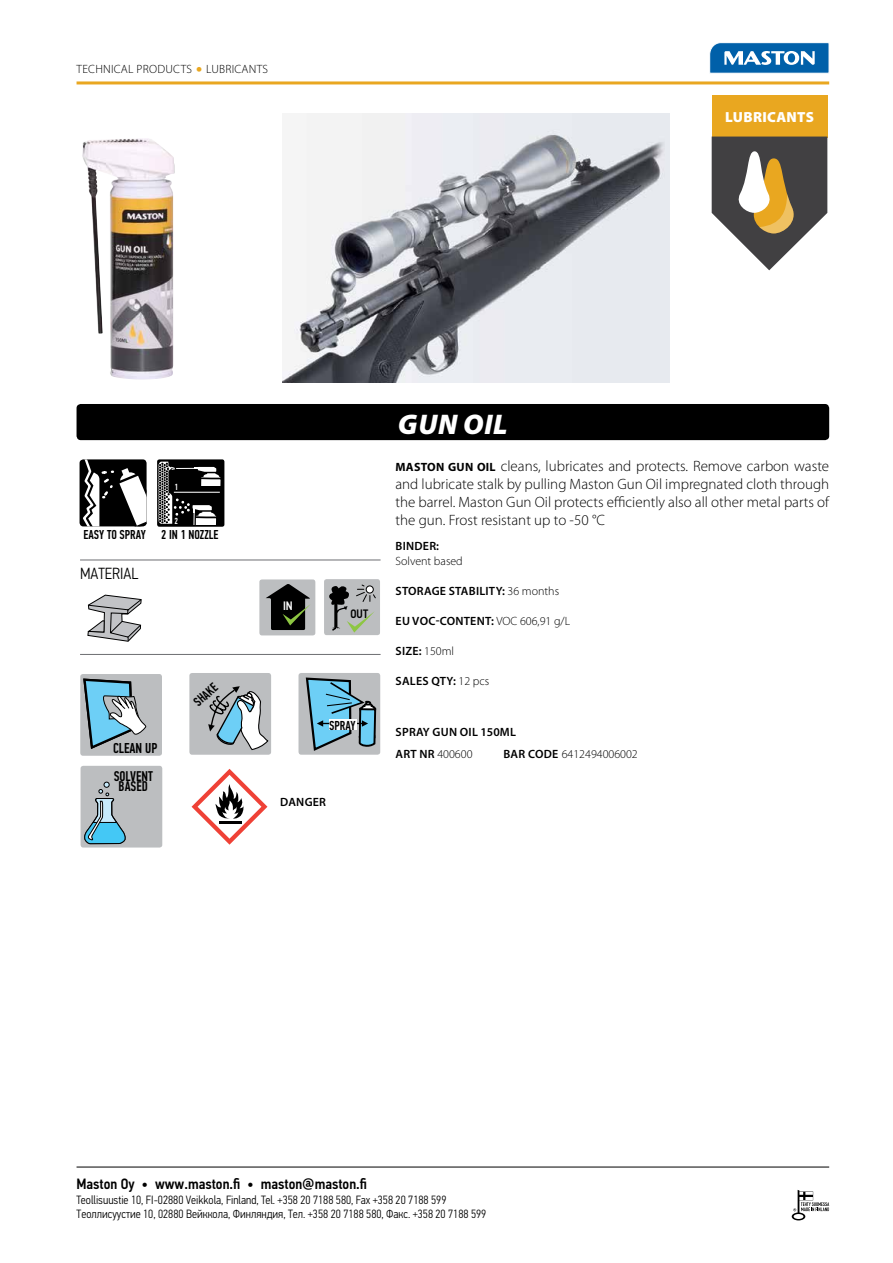
<style>
.page{position:relative;width:893px;height:1263px;background:#fff}
.page>*{position:absolute;margin:0;border:0;box-sizing:border-box;transform-origin:0 0}
.t1{font:italic 900 28.5px "Myriad Pro";letter-spacing:.02em;color:#fff}
.t2{font:300 16.2px "PF Din Text Cond Pro";color:#000}
.t3{font:300 15px/18px "Myriad Pro";color:#000;text-align:justify}
.t4{font:500 15px "PF Din Text Cond Pro";color:#000}
.t5{font:900 14.7px "Myriad Pro";letter-spacing:.02em;color:#fff}
.t6{font:500 14.4px "PF Din Text Comp Pro";color:#000}
.t7{font:500 14.1px/10.6px "PF Din Text Comp Pro";color:#000;text-align:center}
.t8{font:500 13.05px "PF Din Text Comp Pro";color:#000}
.t9{font:500 12.9px "PF Din Text Comp Pro";color:#000}
.t10{font:500 12.3px "PF Din Text Cond Pro";color:#000}
.t11{font:500 12.3px "PF Din Text Cond Pro";color:#fff}
.t12{font:300 12px/14.4px "PF Din Text Cond Pro";color:#000}
.t13{font:600 12px/22.6px "Myriad Pro";letter-spacing:.02em;color:#000}
.t14{font:300 12px "Myriad Pro";letter-spacing:.01em;color:#000}
.t15{font:500 8.85px "PF Din Text Comp Pro";color:#fff}
.s1{font-weight:700;font-size:18px;color:#e9a720}
.s2{font-weight:700;font-size:12px}
.s3{font-weight:300}
.s4{font-weight:600}
</style>
<div class="page">
<svg style="left:792px;top:1190px;width:37px;height:30px"></svg>
<hr style="left:77px;top:1167px;width:752px;height:1px;background:#000">
<hr style="left:77px;top:81px;width:752px;height:3px;background:#e9a720">
<svg style="left:709px;top:42px;width:120px;height:32px"></svg>
<div style="left:712px;top:95px;width:115px;height:42px;background:#e9a720"></div>
<svg style="left:712px;top:137px;width:115px;height:133px"></svg>
<div style="left:77px;top:404px;width:752px;height:36px;background:#000;border-radius:4px"></div>
<img style="left:82px;top:138px;width:93px;height:242px">
<svg style="left:192px;top:769px;width:75px;height:76px"></svg>
<div style="left:189px;top:673px;width:82px;height:82px;background:#bcbec0;border-radius:3px"></div>
<div style="left:81px;top:766px;width:81px;height:81px;background:#bcbec0;border-radius:3px"></div>
<div style="left:298px;top:673px;width:82px;height:82px;background:#bcbec0;border-radius:3px"></div>
<div style="left:80px;top:674px;width:82px;height:82px;background:#bcbec0;border-radius:3px"></div>
<hr style="left:80px;top:654px;width:301px;height:1px;background:#6d6e71">
<hr style="left:80px;top:559px;width:301px;height:1px;background:#6d6e71">
<svg style="left:305px;top:677px;width:72px;height:74px"></svg>
<svg style="left:84px;top:782px;width:42px;height:62px"></svg>
<div style="left:259px;top:579px;width:56px;height:56px;background:#bcbec0;border-radius:3px"></div>
<svg style="left:266px;top:584px;width:44px;height:46px"></svg>
<div style="left:324px;top:579px;width:56px;height:56px;background:#bcbec0;border-radius:3px"></div>
<svg style="left:329px;top:584px;width:47px;height:49px"></svg>
<svg style="left:81px;top:459px;width:66px;height:67px"></svg>
<svg style="left:208px;top:686px;width:61px;height:64px"></svg>
<svg style="left:83px;top:678px;width:63px;height:71px"></svg>
<svg style="left:87px;top:594px;width:55px;height:48px"></svg>
<svg style="left:157px;top:459px;width:67px;height:68px"></svg>
<svg style="left:159px;top:462px;width:64px;height:63px"></svg>
<hr style="left:174px;top:492px;width:46px;height:1px;background:#fff">
<img style="left:283px;top:113px;width:386px;height:270px">
<p class="t14" style="left:77px;top:62px;width:193px">TECHNICAL PRODUCTS <span class="s1">•</span> LUBRICANTS</p>
<p class="t5" style="left:725px;top:108px;width:90px">LUBRICANTS</p>
<p class="t9" style="left:84px;top:527px;width:64px">EASY TO SPRAY</p>
<p class="t2" style="left:80px;top:564px;width:60px">MATERIAL</p>
<p class="t15" style="left:175px;top:481px;width:5px">1</p>
<p class="t15" style="left:175px;top:516px;width:5px">2</p>
<p class="t9" style="left:161px;top:527px;width:59px">2 IN 1 NOZZLE</p>
<p class="t8" style="left:190px;top:698px;width:29px;rotate:-42deg">SHAKE</p>
<p class="t6" style="left:113px;top:739px;width:46px">CLEAN UP</p>
<p class="t7" style="left:114px;top:771px;width:41px">SOLVENT<br>BASED</p>
<p class="t11" style="left:283px;top:598px;width:11px">IN</p>
<p class="t10" style="left:350px;top:607px;width:19px">OUT</p>
<p class="t8" style="left:329px;top:718px;width:28px">SPRAY</p>
<p class="t13" style="left:280px;top:790px;width:47px">DANGER</p>
<h1 class="t1" style="left:398px;top:405px;width:111px">GUN OIL</h1>
<p class="t3" style="left:395px;top:456px;width:435px"><span class="s2">MASTON GUN OIL</span> cleans, lubricates and protects. Remove carbon waste and lubricate stalk by pulling Maston Gun Oil impregnated cloth through the barrel. Maston Gun Oil protects efficiently also all other metal parts of the gun. Frost resistant up to -50 °C</p>
<p class="t13" style="left:396px;top:534px;width:45px">BINDER:</p>
<p class="t14" style="left:395px;top:553px;width:69px">Solvent based</p>
<p class="t13" style="left:396px;top:579px;width:165px">STORAGE STABILITY: <span class="s3">36 months</span></p>
<p class="t13" style="left:396px;top:609px;width:176px">EU VOC-CONTENT: <span class="s3">VOC 606,91 g/L</span></p>
<p class="t13" style="left:396px;top:639px;width:60px">SIZE: <span class="s3">150ml</span></p>
<p class="t13" style="left:396px;top:669px;width:95px">SALES QTY: <span class="s3">12 pcs</span></p>
<p class="t13" style="left:396px;top:720px;width:122px">SPRAY GUN OIL 150ML<br>ART NR <span class="s3">400600</span></p>
<p class="t14" style="left:503px;top:747px;width:136px"><span class="s4">BAR CODE</span> 6412494006002</p>
<p class="t4" style="left:77px;top:1175px;width:292px">Maston Oy • www.maston.fi • maston@maston.fi</p>
<p class="t12" style="left:77px;top:1192px;width:411px">Teollisuustie 10, FI-02880 Veikkola, Finland, Tel. +358 20 7188 580, Fax +358 20 7188 599<br>Tеоллисуустие 10, 02880 Вейккола, Финляндия, Тел. +358 20 7188 580, Факс. +358 20 7188 599</p>
</div>
